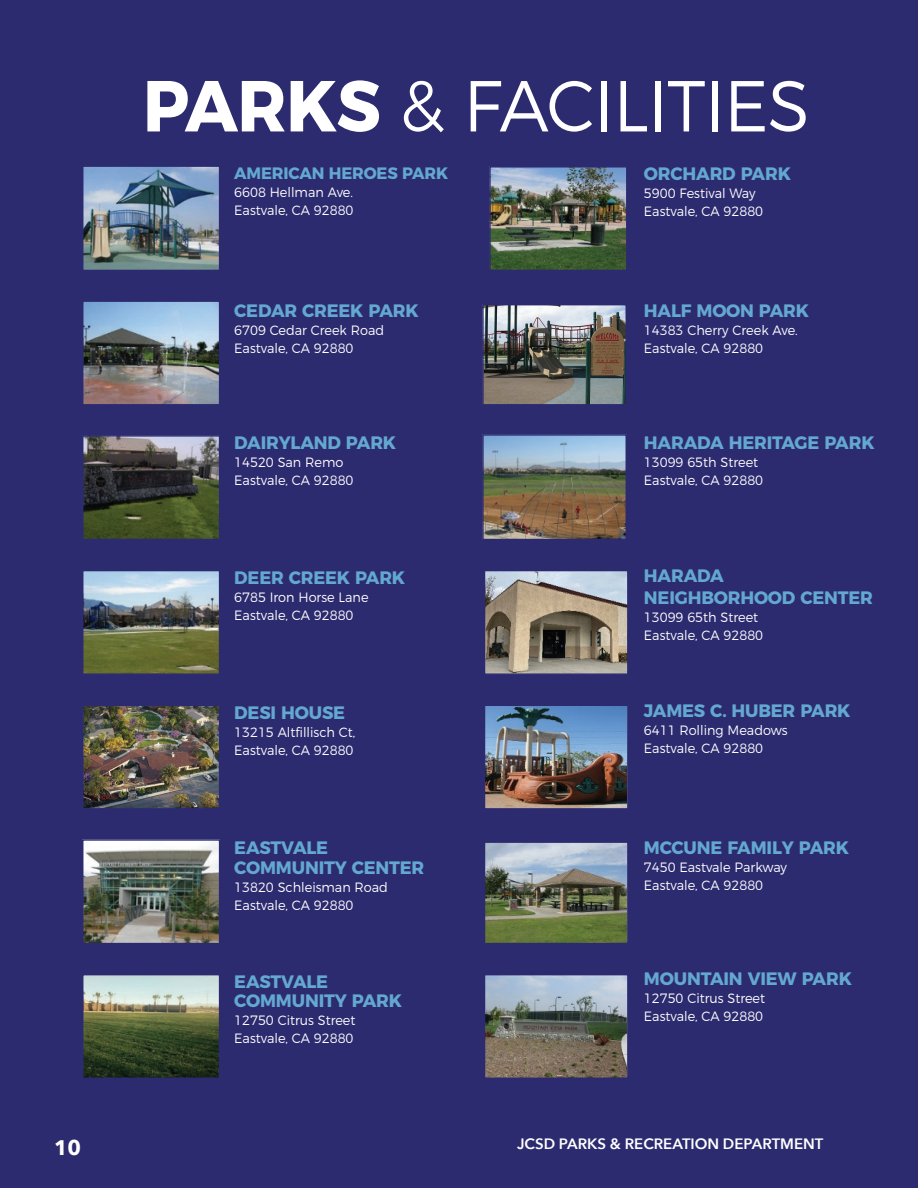
<style>
.page{position:relative;width:918px;height:1188px;background:#2d2b70}
.page>*{position:absolute;margin:0;border:0;box-sizing:border-box;transform-origin:0 0}
.t1{font:300 72px "Montserrat";letter-spacing:-.01em;color:#fff;scale:.95 1}
.t2{font:700 21px "Avenir Next";color:#fff}
.t3{font:700 18px "Montserrat";letter-spacing:-.01em;color:#63a8d0}
.t4{font:700 16.5px "Montserrat";letter-spacing:-.01em;color:#63a8d0}
.t5{font:600 15px "Avenir Next";color:#fff}
.t6{font:300 13.5px "Montserrat";color:#fff;scale:.95 1}
.s1{font-weight:700}
.s2{color:#2d2b70}
</style>
<div class="page">
<img style="left:85px;top:168px;width:132px;height:100px">
<div style="left:82px;top:165px;width:138px;height:106px;border:2px solid #2d2b70"></div>
<img style="left:85px;top:303px;width:132px;height:100px">
<div style="left:82px;top:300px;width:138px;height:106px;border:2px solid #2d2b70"></div>
<img style="left:85px;top:438px;width:132px;height:99px">
<div style="left:82px;top:435px;width:138px;height:105px;border:2px solid #2d2b70"></div>
<img style="left:85px;top:573px;width:132px;height:99px">
<div style="left:82px;top:570px;width:138px;height:105px;border:2px solid #2d2b70"></div>
<img style="left:85px;top:707px;width:132px;height:100px">
<div style="left:82px;top:704px;width:138px;height:106px;border:2px solid #2d2b70"></div>
<img style="left:85px;top:842px;width:132px;height:99px">
<div style="left:82px;top:839px;width:138px;height:105px;border:2px solid #2d2b70"></div>
<img style="left:85px;top:977px;width:132px;height:99px">
<div style="left:82px;top:974px;width:138px;height:105px;border:2px solid #2d2b70"></div>
<img style="left:492px;top:169px;width:133px;height:99px">
<div style="left:489px;top:166px;width:139px;height:105px;border:2px solid #2d2b70"></div>
<img style="left:485px;top:437px;width:139px;height:100px">
<div style="left:482px;top:434px;width:145px;height:106px;border:2px solid #2d2b70"></div>
<img style="left:485px;top:307px;width:139px;height:96px">
<div style="left:482px;top:304px;width:145px;height:102px;border:2px solid #2d2b70"></div>
<img style="left:487px;top:573px;width:139px;height:99px">
<div style="left:484px;top:570px;width:145px;height:105px;border:2px solid #2d2b70"></div>
<img style="left:487px;top:707px;width:139px;height:100px">
<div style="left:484px;top:704px;width:145px;height:106px;border:2px solid #2d2b70"></div>
<img style="left:487px;top:844px;width:139px;height:97px">
<div style="left:484px;top:841px;width:145px;height:103px;border:2px solid #2d2b70"></div>
<img style="left:487px;top:977px;width:139px;height:99px">
<div style="left:484px;top:974px;width:145px;height:105px;border:2px solid #2d2b70"></div>
<p class="t1" style="left:143px;top:50px;width:703px"><span class="s1">PARKS</span> &amp; FACILITIES</p>
<p class="t4" style="left:234px;top:159px;width:215px">AMERICAN HEROES PARK</p>
<p class="t6" style="left:234px;top:181px;width:126px">6608 Hellman Ave.</p>
<p class="t6" style="left:234px;top:199px;width:127px">Eastvale, CA 92880</p>
<p class="t3" style="left:234px;top:296px;width:186px">CEDAR CREEK PARK</p>
<p class="t6" style="left:234px;top:320px;width:159px">6709 Cedar Creek Road</p>
<p class="t6" style="left:234px;top:338px;width:127px">Eastvale, CA 92880</p>
<p class="t3" style="left:234px;top:428px;width:163px">DAIRYLAND PARK</p>
<p class="t6" style="left:234px;top:452px;width:116px">14520 San Remo</p>
<p class="t6" style="left:234px;top:470px;width:127px">Eastvale, CA 92880</p>
<p class="t3" style="left:234px;top:563px;width:172px">DEER CREEK PARK</p>
<p class="t6" style="left:234px;top:586px;width:143px">6785 Iron Horse Lane</p>
<p class="t6" style="left:234px;top:604px;width:127px">Eastvale, CA 92880</p>
<p class="t3" style="left:234px;top:698px;width:112px">DESI HOUSE</p>
<p class="t6" style="left:234px;top:722px;width:129px">13215 Altfillisch Ct,</p>
<p class="t6" style="left:234px;top:740px;width:127px">Eastvale, CA 92880</p>
<p class="t3" style="left:234px;top:833px;width:95px">EASTVALE</p>
<p class="t3" style="left:234px;top:853px;width:192px">COMMUNITY CENTER</p>
<p class="t6" style="left:234px;top:877px;width:163px">13820 Schleisman Road</p>
<p class="t6" style="left:234px;top:895px;width:127px">Eastvale, CA 92880</p>
<p class="t3" style="left:234px;top:967px;width:95px">EASTVALE</p>
<p class="t3" style="left:234px;top:986px;width:224px">COMMUNITY PARK <span class="s2">PARK</span></p>
<p class="t6" style="left:234px;top:1010px;width:129px">12750 Citrus Street</p>
<p class="t6" style="left:234px;top:1028px;width:127px">Eastvale, CA 92880</p>
<p class="t3" style="left:644px;top:159px;width:148px">ORCHARD PARK</p>
<p class="t6" style="left:644px;top:183px;width:119px">5900 Festival Way</p>
<p class="t6" style="left:644px;top:201px;width:127px">Eastvale, CA 92880</p>
<p class="t3" style="left:644px;top:296px;width:167px">HALF MOON PARK</p>
<p class="t6" style="left:644px;top:320px;width:163px">14383 Cherry Creek Ave.</p>
<p class="t6" style="left:644px;top:338px;width:127px">Eastvale, CA 92880</p>
<p class="t3" style="left:644px;top:428px;width:232px">HARADA HERITAGE PARK</p>
<p class="t6" style="left:644px;top:451px;width:122px">13099 65th Street</p>
<p class="t6" style="left:644px;top:469px;width:127px">Eastvale, CA 92880</p>
<p class="t3" style="left:644px;top:561px;width:81px">HARADA</p>
<p class="t3" style="left:644px;top:583px;width:231px">NEIGHBORHOOD CENTER</p>
<p class="t6" style="left:644px;top:607px;width:122px">13099 65th Street</p>
<p class="t6" style="left:644px;top:625px;width:127px">Eastvale, CA 92880</p>
<p class="t3" style="left:644px;top:696px;width:208px">JAMES C. HUBER PARK</p>
<p class="t6" style="left:644px;top:720px;width:153px">6411 Rolling Meadows</p>
<p class="t6" style="left:644px;top:738px;width:127px">Eastvale, CA 92880</p>
<p class="t3" style="left:644px;top:833px;width:206px">MCCUNE FAMILY PARK</p>
<p class="t6" style="left:644px;top:857px;width:152px">7450 Eastvale Parkway</p>
<p class="t6" style="left:644px;top:875px;width:127px">Eastvale, CA 92880</p>
<p class="t3" style="left:644px;top:964px;width:209px">MOUNTAIN VIEW PARK</p>
<p class="t6" style="left:644px;top:988px;width:129px">12750 Citrus Street</p>
<p class="t6" style="left:644px;top:1006px;width:127px">Eastvale, CA 92880</p>
<p class="t2" style="left:54px;top:1129px;width:29px">10</p>
<p class="t5" style="left:517px;top:1130px;width:308px">JCSD PARKS &amp; RECREATION DEPARTMENT</p>
</div>
